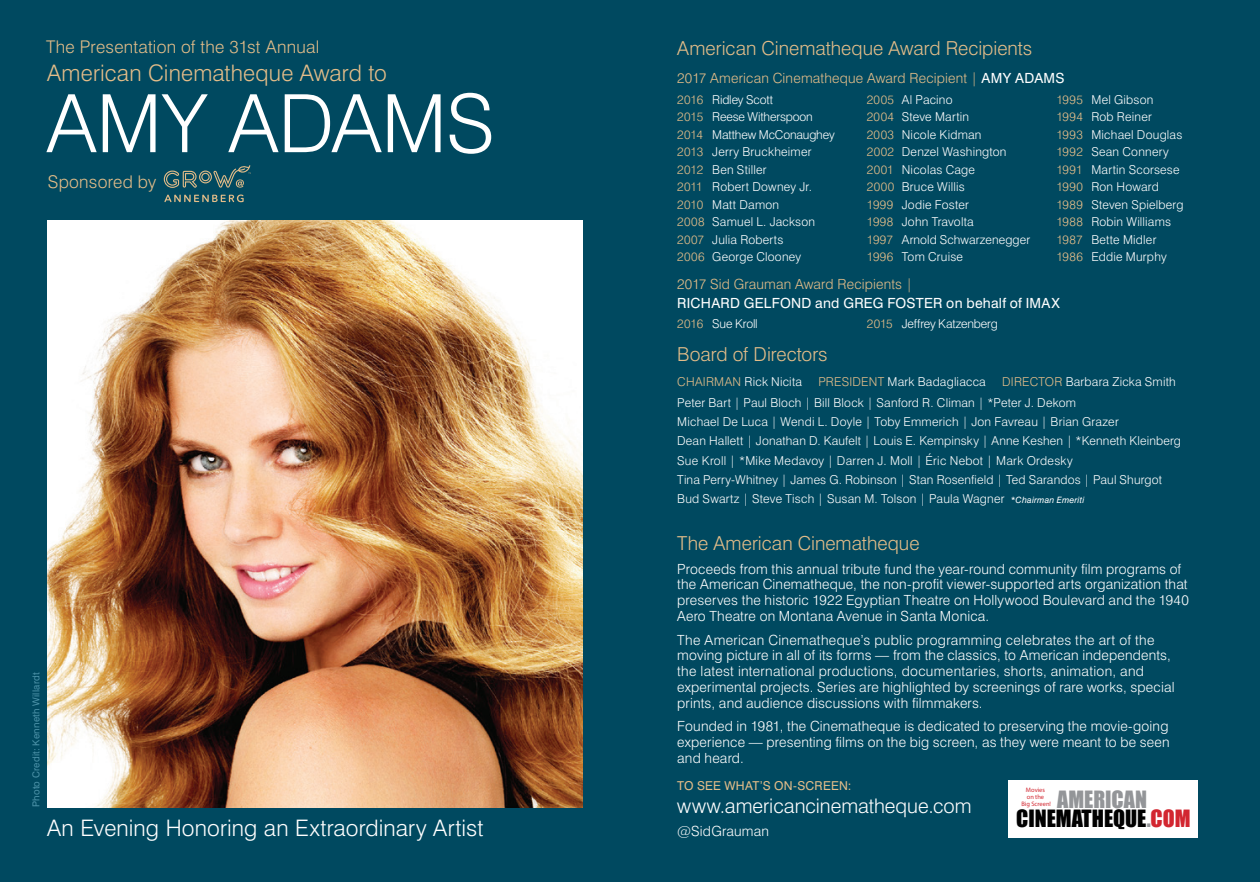
<style>
.page{position:relative;width:1260px;height:882px;background:#004960}
.page>*{position:absolute;margin:0;border:0;box-sizing:border-box;transform-origin:0 0}
.t1{font:300 80.5px "Swiss 721 BT";color:#fff}
.t2{font:300 22.75px "Swiss 721 BT";letter-spacing:.005em;color:#fff}
.Filmography_TITLE{font:300 22.75px "Swiss 721 BT";letter-spacing:.005em;color:#e4bd89}
.t3{font:22.05px "Impact";color:#010101}
.t4{font:22.05px "Impact";color:#939598}
.t5{font:300 20.12px "Swiss 721 BT";color:#fff}
.t6{font:300 19.25px "Swiss 721 BT";color:#e4bd89}
.Filmography_TITLE-2{font:300 17.5px "Swiss 721 BT";letter-spacing:.01em;color:#e4bd89}
.t7{font:300 14px/15.8px "Swiss 721 BT";letter-spacing:.015em;color:#fff}
.t8{font:14px/19.2px "Swiss 721 BT";letter-spacing:.02em;color:#fff}
.t9{font:300 14px "Swiss 721 BT";letter-spacing:.015em;color:#e4bd89}
.t10{font:300 12.25px/19.2px "Swiss 721 BT";letter-spacing:.015em;color:#fff}
.t11{font:300 12.25px "Swiss 721 BT";letter-spacing:-.01em;color:#fff}
.t12{font:12.25px "Swiss 721 BT";letter-spacing:.02em;color:#e4bd89}
.t13{font:9.62px "Swiss 721 BT";letter-spacing:.025em;color:#4c92a8}
.t14{font:6.48px/7px "Myriad Pro";color:#d22630;text-align:center}
.s1{font-weight:400;color:#fff}
.s2{color:#e4bd89}
.s3{font-weight:300;color:#e4bd89}
.s4{font-weight:400;font-size:8.75px}
.s5{font-weight:400;font-style:italic;font-size:8.75px}
.s6{color:#939598}
.s7{color:#d22630}
</style>
<div class="page">
<div style="left:1008px;top:780px;width:189px;height:58px;background:#fff"></div>
<img style="left:47px;top:220px;width:536px;height:587px">
<svg style="left:164px;top:195px;width:80px;height:7px"></svg>
<svg style="left:164px;top:165px;width:87px;height:23px"></svg>
<p class="Filmography_TITLE-2" style="left:46px;top:37px;width:275px">The Presentation of the 31st Annual</p>
<p class="Filmography_TITLE" style="left:47px;top:59px;width:341px">American Cinematheque Award to</p>
<p class="t1" style="left:47px;top:74px;width:450px">AMY ADAMS</p>
<p class="Filmography_TITLE-2" style="left:48px;top:171px;width:110px">Sponsored by</p>
<p class="t13" style="left:30px;top:807px;width:136px;rotate:-90deg">Photo Credit: Kenneth Willardt</p>
<p class="t2" style="left:47px;top:814px;width:438px">An Evening Honoring an Extraordinary Artist</p>
<p class="t6" style="left:677px;top:36px;width:357px">American Cinematheque Award Recipients</p>
<p class="t9" style="left:677px;top:70px;width:389px">2017 American Cinematheque Award Recipient | <span class="s1">AMY ADAMS</span></p>
<p class="t11" style="left:677px;top:92px;width:97px"><span class="s2">2016</span> Ridley Scott</p>
<p class="t11" style="left:677px;top:110px;width:137px"><span class="s2">2015</span> Reese Witherspoon</p>
<p class="t11" style="left:677px;top:127px;width:159px"><span class="s2">2014</span> Matthew McConaughey</p>
<p class="t10" style="left:677px;top:142px;width:136px"><span class="s2">2013</span> Jerry Bruckheimer</p>
<p class="t10" style="left:677px;top:160px;width:91px"><span class="s2">2012</span> Ben Stiller</p>
<p class="t10" style="left:677px;top:177px;width:136px"><span class="s2">2011</span> Robert Downey Jr.</p>
<p class="t10" style="left:677px;top:195px;width:104px"><span class="s2">2010</span> Matt Damon</p>
<p class="t10" style="left:677px;top:212px;width:139px"><span class="s2">2008</span> Samuel L. Jackson</p>
<p class="t10" style="left:677px;top:230px;width:108px"><span class="s2">2007</span> Julia Roberts</p>
<p class="t10" style="left:677px;top:247px;width:126px"><span class="s2">2006</span> George Clooney</p>
<p class="t10" style="left:867px;top:90px;width:87px"><span class="s2">2005</span> Al Pacino</p>
<p class="t10" style="left:867px;top:107px;width:104px"><span class="s2">2004</span> Steve Martin</p>
<p class="t10" style="left:867px;top:125px;width:116px"><span class="s2">2003</span> Nicole Kidman</p>
<p class="t10" style="left:867px;top:142px;width:141px"><span class="s2">2002</span> Denzel Washington</p>
<p class="t10" style="left:867px;top:160px;width:110px"><span class="s2">2001</span> Nicolas Cage</p>
<p class="t10" style="left:867px;top:177px;width:99px"><span class="s2">2000</span> Bruce Willis</p>
<p class="t10" style="left:867px;top:195px;width:104px"><span class="s2">1999</span> Jodie Foster</p>
<p class="t10" style="left:867px;top:212px;width:109px"><span class="s2">1998</span> John Travolta</p>
<p class="t10" style="left:867px;top:230px;width:165px"><span class="s2">1997</span> Arnold Schwarzenegger</p>
<p class="t10" style="left:867px;top:247px;width:98px"><span class="s2">1996</span> Tom Cruise</p>
<p class="t10" style="left:1056px;top:90px;width:99px"><span class="s2">1995</span> Mel Gibson</p>
<p class="t10" style="left:1056px;top:107px;width:97px"><span class="s2">1994</span> Rob Reiner</p>
<p class="t10" style="left:1056px;top:125px;width:127px"><span class="s2">1993</span> Michael Douglas</p>
<p class="t10" style="left:1056px;top:142px;width:114px"><span class="s2">1992</span> Sean Connery</p>
<p class="t10" style="left:1056px;top:160px;width:125px"><span class="s2">1991</span> Martin Scorsese</p>
<p class="t10" style="left:1056px;top:177px;width:104px"><span class="s2">1990</span> Ron Howard</p>
<p class="t10" style="left:1056px;top:195px;width:129px"><span class="s2">1989</span> Steven Spielberg</p>
<p class="t10" style="left:1056px;top:212px;width:116px"><span class="s2">1988</span> Robin Williams</p>
<p class="t10" style="left:1056px;top:230px;width:102px"><span class="s2">1987</span> Bette Midler</p>
<p class="t10" style="left:1056px;top:247px;width:112px"><span class="s2">1986</span> Eddie Murphy</p>
<p class="t8" style="left:677px;top:274px;width:384px"><span class="s3">2017 Sid Grauman Award Recipients |<br></span>RICHARD GELFOND and GREG FOSTER on behalf of IMAX</p>
<p class="t6" style="left:677px;top:343px;width:152px">Board of Directors</p>
<p class="t10" style="left:677px;top:372px;width:126px"><span class="s2">CHAIRMAN</span> Rick Nicita</p>
<p class="t10" style="left:818px;top:372px;width:169px"><span class="s2">PRESIDENT</span> Mark Badagliacca</p>
<p class="t10" style="left:1002px;top:372px;width:175px"><span class="s2">DIRECTOR</span> Barbara Zicka Smith</p>
<p class="t10" style="left:677px;top:393px;width:505px">Peter Bart | Paul Bloch | Bill Block | Sanford R. Climan | *Peter J. Dekom<br>Michael De Luca | Wendi L. Doyle | Toby Emmerich | Jon Favreau | Brian Grazer<br>Dean Hallett | Jonathan D. Kaufelt | Louis E. Kempinsky | Anne Keshen | *Kenneth Kleinberg Sue Kroll | *Mike Medavoy | Darren J. Moll | Éric Nebot | Mark Ordesky<br>Tina Perry-Whitney | James G. Robinson | Stan Rosenfield | Ted Sarandos | Paul Shurgot Bud Swartz | Steve Tisch | Susan M. Tolson | Paula Wagner <span class="s4">*</span><span class="s5">Chairman Emeriti</span></p>
<p class="t6" style="left:677px;top:532px;width:244px">The American Cinematheque</p>
<p class="t7" style="left:677px;top:561px;width:513px">Proceeds from this annual tribute fund the year-round community film programs of the American Cinematheque, the non-profit viewer-supported arts organization that preserves the historic 1922 Egyptian Theatre on Hollywood Boulevard and the 1940<br>Aero Theatre on Montana Avenue in Santa Monica.</p>
<p class="t7" style="left:677px;top:632px;width:499px">The American Cinematheque’s public programming celebrates the art of the moving picture in all of its forms — from the classics, to American independents, the latest international productions, documentaries, shorts, animation, and experimental projects. Series are highlighted by screenings of rare works, special prints, and audience discussions with filmmakers.</p>
<p class="t7" style="left:677px;top:718px;width:494px;text-align:justify">Founded in 1981, the Cinematheque is dedicated to preserving the movie-going experience — presenting films on the big screen, as they were meant to be seen and heard.</p>
<p class="t12" style="left:677px;top:778px;width:176px">TO SEE WHAT’S ON-SCREEN:</p>
<p class="t5" style="left:677px;top:793px;width:296px">www.americancinematheque.com</p>
<p class="t7" style="left:677px;top:823px;width:93px">@SidGrauman</p>
<p class="t11" style="left:677px;top:317px;width:82px"><span class="s2">2016</span> Sue Kroll</p>
<p class="t11" style="left:867px;top:317px;width:132px"><span class="s2">2015</span> Jeffrey Katzenberg</p>
<p class="t14" style="left:1021px;top:787px;width:31px">Movies<br>on the<br>Big Screen!</p>
<p class="t4" style="left:1057px;top:782px;width:91px">AMERICAN</p>
<p class="t3" style="left:1016px;top:801px;width:176px">CINEMATHEQUE<span class="s6">.</span><span class="s7">COM</span></p>
</div>
